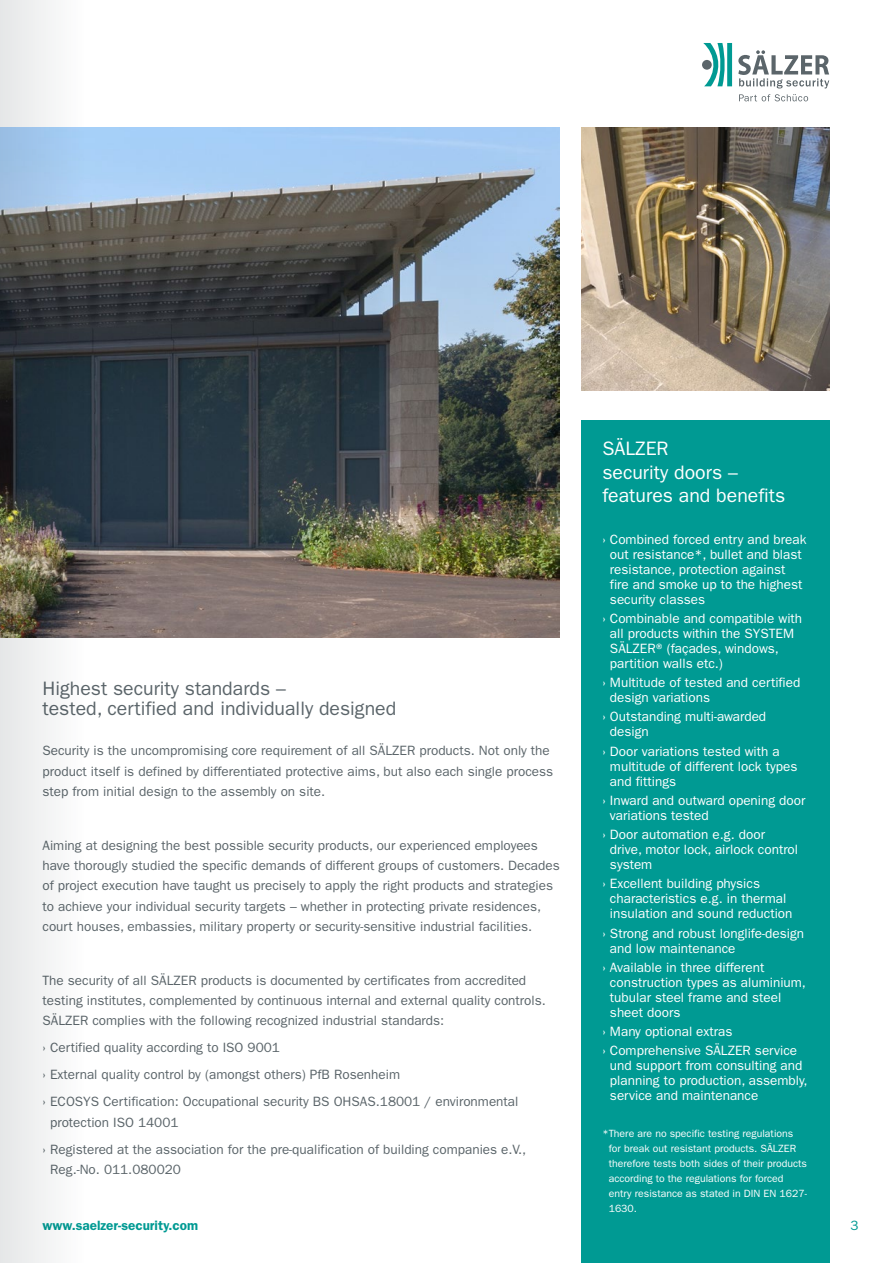
<style>
.page{position:relative;width:893px;height:1263px;background:#fff}
.page>*{position:absolute;margin:0;border:0;box-sizing:border-box;transform-origin:0 0}
.t1{font:19.5px/20.2px "ITC Franklin Gothic Std";color:#5b656a}
.t2{font:19.5px/23.5px "ITC Franklin Gothic Std";color:#fff}
.t3{font:13.5px/20.2px "ITC Franklin Gothic Std";color:#5b656a}
.t4{font:13.5px/15px "ITC Franklin Gothic Std";color:#fff}
.t5{font:600 13.5px "ITC Franklin Gothic Std";color:#009a93}
.t6{font:13.5px "ITC Franklin Gothic Std";color:#009a93}
.t7{font:10.5px/15px "ITC Franklin Gothic Std";color:#fff}
</style>
<div class="page">
<svg style="left:703px;top:43px;width:29px;height:43px"></svg>
<div style="left:702px;top:60px;width:10px;height:10px;background:#5b656a;border-radius:50%"></div>
<svg style="left:738px;top:50px;width:91px;height:51px"></svg>
<img style="left:85px;top:128px;width:475px;height:510px">
<img style="left:581px;top:128px;width:248px;height:262px">
<div style="left:581px;top:420px;width:248px;height:843px;background:#009a93"></div>
<svg style="left:0;top:0;width:85px;height:1263px"></svg>
<h1 class="t1" style="left:43px;top:678px;width:355px">Highest security standards –<br>tested, certified and individually designed</h1>
<p class="t3" style="left:43px;top:741px;width:512px">Security is the uncompromising core requirement of all SÄLZER products. Not only the product itself is defined by differentiated protective aims, but also each single process step from initial design to the assembly on site.</p>
<p class="t3" style="left:43px;top:835px;width:519px">Aiming at designing the best possible security products, our experienced employees have thorougly studied the specific demands of different groups of customers. Decades of project execution have taught us precisely to apply the right products and strategies to achieve your individual security targets – whether in protecting private residences, court houses, embassies, military property or security-sensitive industrial facilities.</p>
<p class="t3" style="left:43px;top:970px;width:505px">The security of all SÄLZER products is documented by certificates from accredited testing institutes, complemented by continuous internal and external quality controls.<br>SÄLZER complies with the following recognized industrial standards:</p>
<p class="t3" style="left:43px;top:1034px;width:477px;line-height:27px">› Certified quality according to ISO 9001<br>› External quality control by (amongst others) PfB Rosenheim<br>› ECOSYS Certification: Occupational security BS OHSAS.18001 / environmental</p>
<p class="t3" style="left:43px;top:1109px;width:485px;line-height:27px;text-indent:8px">protection ISO 14001<br>› Registered at the association for the pre-qualification of building companies e.V.,</p>
<p class="t3" style="left:50px;top:1159px;width:132px">Reg.-No. 011.080020</p>
<h1 class="t2" style="left:602px;top:436px;width:184px">SÄLZER<br>security doors – features and benefits</h1>
<p class="t4" style="left:610px;top:532px;width:198px;text-indent:-8px">› Combined forced entry and break out resistance*, bullet and blast resistance, protection against fire and smoke up to the highest security classes</p>
<p class="t4" style="left:610px;top:611px;width:194px;text-indent:-8px">› Combinable and compatible with all products within the SYSTEM<br>SÄLZER® (façades, windows, partition walls etc.)</p>
<p class="t4" style="left:610px;top:675px;width:192px;text-indent:-8px">› Multitude of tested and certified design variations</p>
<p class="t4" style="left:610px;top:709px;width:158px;text-indent:-8px">› Outstanding multi-awarded design</p>
<p class="t4" style="left:610px;top:744px;width:189px;text-indent:-8px">› Door variations tested with a multitude of different lock types and fittings</p>
<p class="t4" style="left:610px;top:793px;width:197px;text-indent:-8px">› Inward and outward opening door variations tested</p>
<p class="t4" style="left:610px;top:827px;width:190px;text-indent:-8px">› Door automation e.g. door drive, motor lock, airlock control system</p>
<p class="t4" style="left:610px;top:876px;width:184px;text-indent:-8px">› Excellent building physics characteristics e.g. in thermal insulation and sound reduction</p>
<p class="t4" style="left:610px;top:926px;width:196px;text-indent:-8px">› Strong and robust longlife-design and low maintenance</p>
<p class="t4" style="left:610px;top:960px;width:198px;text-indent:-8px">› Available in three different construction types as aluminium, tubular steel frame and steel sheet doors</p>
<p class="t4" style="left:602px;top:1022px;width:196px;line-height:19.2px">› Many optional extras<br>› Comprehensive SÄLZER service</p>
<p class="t4" style="left:610px;top:1058px;width:199px">und support from consulting and planning to production, assembly, service and maintenance</p>
<p class="t7" style="left:609px;top:1125px;width:200px;text-indent:-6px">*There are no specific testing regulations for break out resistant products. SÄLZER therefore tests both sides of their products according to the regulations for forced entry resistance as stated in DIN EN 1627- 1630.</p>
<p class="t5" style="left:43px;top:1217px;width:157px">www.saelzer-security.com</p>
<p class="t6" style="left:850px;top:1217px;width:10px">3</p>
</div>
